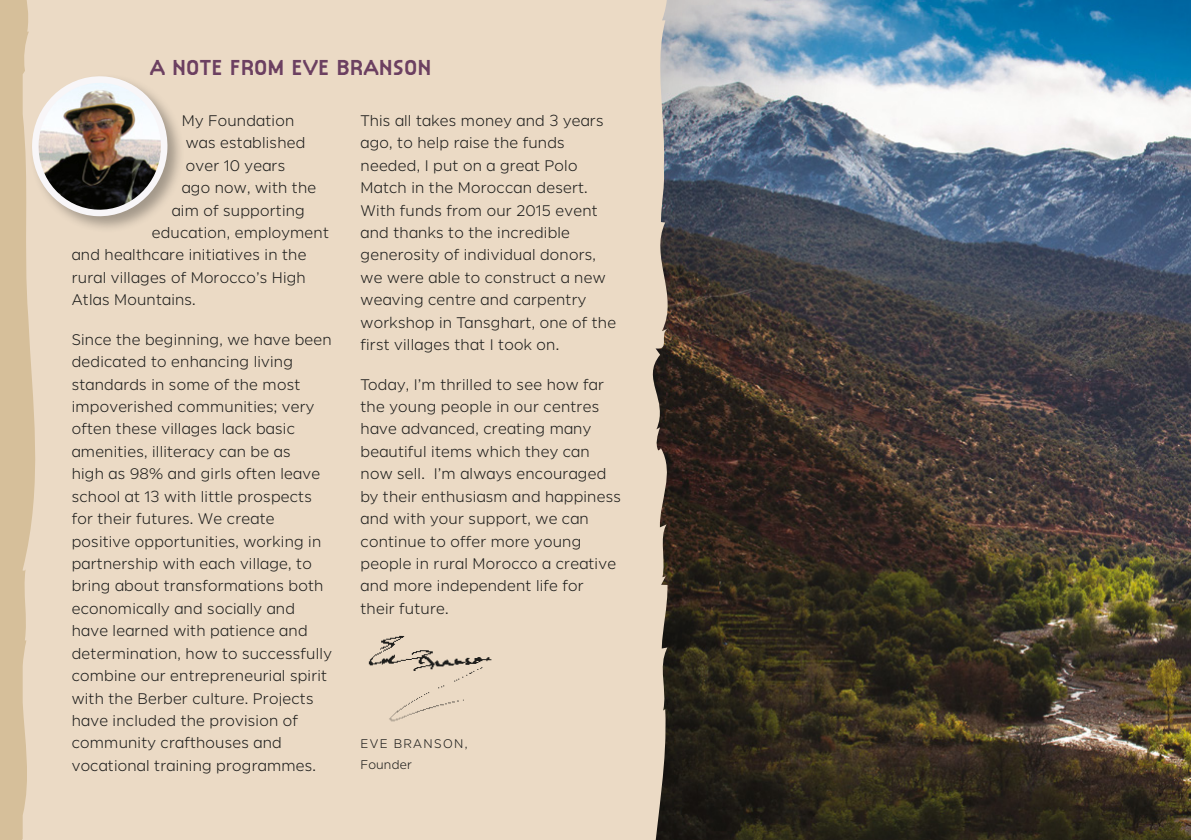
<style>
.page{position:relative;width:1191px;height:840px;background:#fff}
.page>*{position:absolute;margin:0;border:0;box-sizing:border-box;transform-origin:0 0}
.EBF_Large_header_CAP{font:700 22.6px "Citizen";color:#6c4061}
.text{font:300 15.6px/22.4px "Smythe Sans";letter-spacing:.015em;color:#1d1d1b}
.text-2{font:300 12.6px "Smythe Sans";letter-spacing:.11em;color:#1d1d1b}
.text-3{font:300 12.6px "Smythe Sans";letter-spacing:.015em;color:#1d1d1b}
</style>
<div class="page">
<img style="left:881px;top:0;width:310px;height:839px">
<img style="left:679px;top:0;width:202px;height:839px">
<div style="left:0;top:0;width:650px;height:839px;background:#ebdac5"></div>
<img style="left:368px;top:635px;width:124px;height:87px">
<svg style="left:650px;top:0;width:29px;height:839px;background:#8a8076"></svg>
<div style="left:29px;top:74px;width:156px;height:160px;background:#1d1d1b;opacity:.35"></div>
<svg style="left:0;top:0;width:172px;height:839px"></svg>
<p class="EBF_Large_header_CAP" style="left:150px;top:54px;width:283px">A NOTE FROM EVE BRANSON</p>
<p class="text" style="left:182px;top:109px;width:114px">My Foundation</p>
<p class="text" style="left:186px;top:132px;width:121px">was established</p>
<p class="text" style="left:186px;top:154px;width:101px">over 10 years</p>
<p class="text" style="left:182px;top:177px;width:136px">ago now, with the</p>
<p class="text" style="left:172px;top:199px;width:134px">aim of supporting</p>
<p class="text" style="left:152px;top:221px;width:179px">education, employment</p>
<p class="text" style="left:72px;top:244px;width:236px">and healthcare initiatives in the</p>
<p class="text" style="left:72px;top:266px;width:236px">rural villages of Morocco’s High</p>
<p class="text" style="left:72px;top:289px;width:125px">Atlas Mountains.</p>
<p class="text" style="left:72px;top:328px;width:262px">Since the beginning, we have been dedicated to enhancing living standards in some of the most impoverished communities; very often these villages lack basic amenities, illiteracy can be as<br>high as 98% and girls often leave school at 13 with little prospects for their futures. We create positive opportunities, working in partnership with each village, to bring about transformations both economically and socially and have learned with patience and determination, how to successfully combine our entrepreneurial spirit with the Berber culture. Projects have included the provision of community crafthouses and vocational training programmes.</p>
<p class="text" style="left:360px;top:109px;width:257px">This all takes money and 3 years ago, to help raise the funds needed, I put on a great Polo<br>Match in the Moroccan desert.<br>With funds from our 2015 event and thanks to the incredible generosity of individual donors, we were able to construct a new weaving centre and carpentry workshop in Tansghart, one of the first villages that I took on.</p>
<p class="text" style="left:360px;top:373px;width:262px">Today, I’m thrilled to see how far the young people in our centres have advanced, creating many beautiful items which they can now sell. I’m always encouraged by their enthusiasm and happiness and with your support, we can continue to offer more young people in rural Morocco a creative and more independent life for their future.</p>
<p class="text-2" style="left:360px;top:736px;width:109px">EVE BRANSON,</p>
<p class="text-3" style="left:360px;top:756px;width:53px">Founder</p>
</div>
